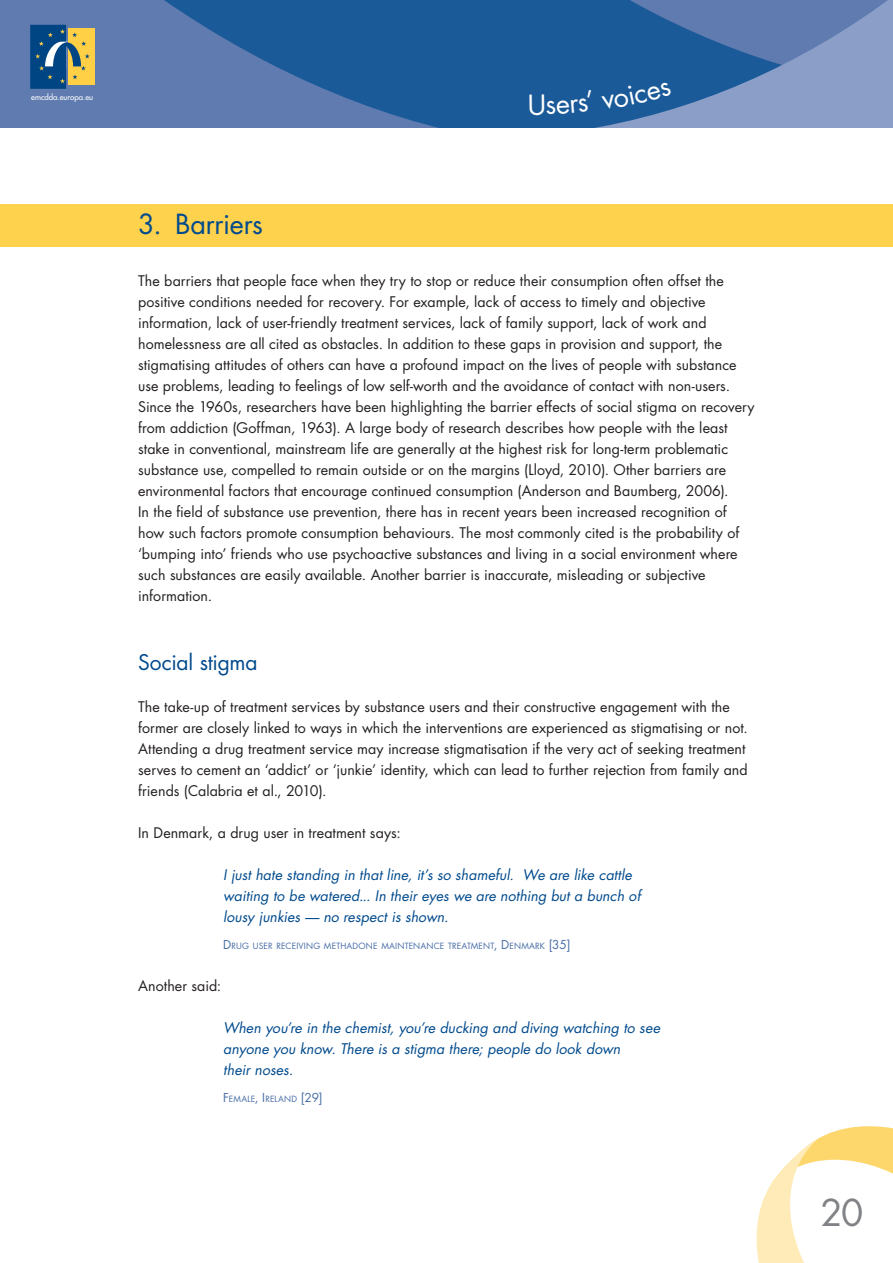
<style>
.page{position:relative;width:893px;height:1263px;background:#fff}
.page>*{position:absolute;margin:0;border:0;box-sizing:border-box;transform-origin:0 0}
.t1{font:36px "Futura";color:#808285}
._01-Titulo1{font:27px "Futura";letter-spacing:-.01em;color:#004a8d}
._02-Titulo2{font:21px "Futura";letter-spacing:-.01em;color:#004a8d}
._03-Texto_general{font:14.25px/21px "Futura";letter-spacing:.005em;color:#231f20}
._04-Texto_cita{font:italic 14.25px/21px "Futura";color:#004a8d}
._05-Texto_cita_firma{font:8.4px "Futura";letter-spacing:.015em;color:#476da6}
.t2{font:7.8px "Futura";color:#fff}
.s1{font-size:12px}
</style>
<div class="page">
<svg style="left:0;top:0;width:496px;height:128px;background:#3f6ba5"></svg>
<svg style="left:496px;top:0;width:397px;height:128px;background:#4c76ac"></svg>
<div style="left:68px;top:29px;width:26px;height:56px;background:#ffcf45"></div>
<svg style="left:30px;top:25px;width:60px;height:64px"></svg>
<svg style="left:756px;top:1126px;width:137px;height:137px"></svg>
<div style="left:0;top:204px;width:893px;height:43px;background:#fed24c"></div>
<div style="left:529px;top:90px;width:63px;height:25px;background:#1a5a99"></div>
<div style="left:602px;top:82px;width:70px;height:28px;background:#1a5a99"></div>
<p class="t2" style="left:31px;top:92px;width:63px">emcdda.europa.eu</p>
<p class="_01-Titulo1" style="left:138px;top:205px;width:126px">3. Barriers</p>
<p class="_03-Texto_general" style="left:138px;top:270px;width:618px">The barriers that people face when they try to stop or reduce their consumption often offset the positive conditions needed for recovery. For example, lack of access to timely and objective information, lack of user-friendly treatment services, lack of family support, lack of work and homelessness are all cited as obstacles. In addition to these gaps in provision and support, the stigmatising attitudes of others can have a profound impact on the lives of people with substance use problems, leading to feelings of low self-worth and the avoidance of contact with non-users.<br>Since the 1960s, researchers have been highlighting the barrier effects of social stigma on recovery from addiction (Goffman, 1963). A large body of research describes how people with the least stake in conventional, mainstream life are generally at the highest risk for long-term problematic substance use, compelled to remain outside or on the margins (Lloyd, 2010). Other barriers are environmental factors that encourage continued consumption (Anderson and Baumberg, 2006).<br>In the field of substance use prevention, there has in recent years been increased recognition of how such factors promote consumption behaviours. The most commonly cited is the probability of ‘bumping into’ friends who use psychoactive substances and living in a social environment where such substances are easily available. Another barrier is inaccurate, misleading or subjective information.</p>
<p class="_02-Titulo2" style="left:138px;top:648px;width:121px">Social stigma</p>
<p class="_03-Texto_general" style="left:138px;top:696px;width:611px">The take-up of treatment services by substance users and their constructive engagement with the former are closely linked to ways in which the interventions are experienced as stigmatising or not.<br>Attending a drug treatment service may increase stigmatisation if the very act of seeking treatment serves to cement an ‘addict’ or ‘junkie’ identity, which can lead to further rejection from family and friends (Calabria et al., 2010).</p>
<p class="_03-Texto_general" style="left:138px;top:822px;width:264px">In Denmark, a drug user in treatment says:</p>
<p class="_04-Texto_cita" style="left:223px;top:864px;width:419px">I just hate standing in that line, it’s so shameful. We are like cattle waiting to be watered... In their eyes we are nothing but a bunch of lousy junkies — no respect is shown.</p>
<p class="_05-Texto_cita_firma" style="left:223px;top:940px;width:349px"><span class="s1">D</span> RUG USER RECEIVING METHADONE MAINTENANCE TREATMENT<span class="s1">, D</span> ENMARK <span class="s1">[35]</span></p>
<p class="_03-Texto_general" style="left:138px;top:975px;width:85px">Another said:</p>
<p class="_04-Texto_cita" style="left:223px;top:1017px;width:438px">When you’re in the chemist, you’re ducking and diving watching to see anyone you know. There is a stigma there; people do look down<br>their noses.</p>
<p class="_05-Texto_cita_firma" style="left:223px;top:1093px;width:101px"><span class="s1">F</span>EMALE<span class="s1">, I</span> RELAND <span class="s1">[29]</span></p>
<h1 class="t1" style="left:820px;top:1188px;width:45px">20</h1>
</div>
